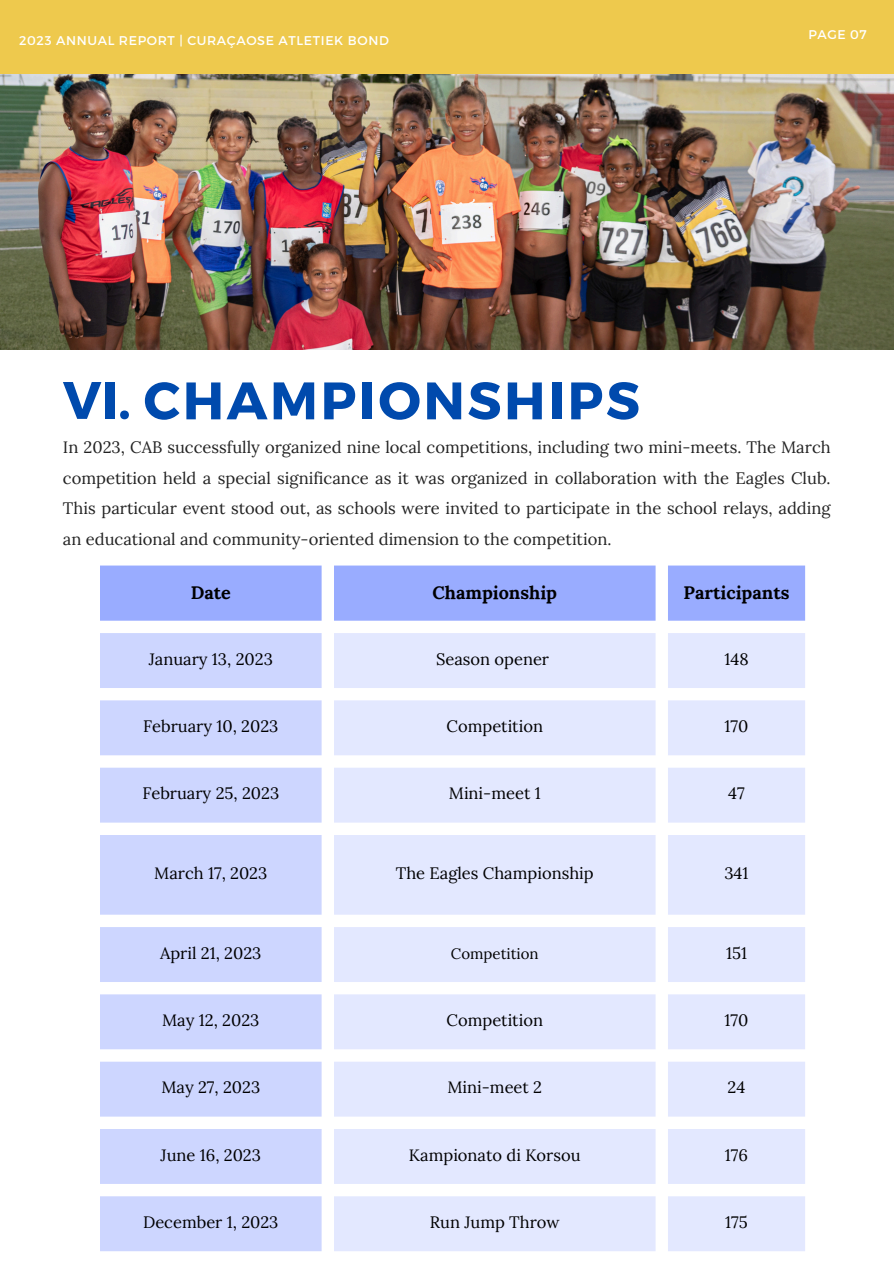
<style>
.page{position:relative;width:894px;height:1264px;background:#fff}
.page>*{position:absolute;margin:0;border:0;box-sizing:border-box;transform-origin:0 0}
.t1{font:700 52.65px "Montserrat";letter-spacing:.05em;color:#004aad}
.t2{font:700 18px "Lora";color:#000}
.t3{font:16.5px/30.3px "Lora";color:#222;text-align:justify}
.t4{font:16.5px "Lora";color:#000}
.t5{font:15px "Lora";color:#000}
.t6{font:12.6px "Montserrat";letter-spacing:.05em;color:#fff}
</style>
<div class="page">
<div style="left:0;top:0;width:893px;height:74px;background:#eec94d"></div>
<img style="left:0;top:75px;width:893px;height:274px">
<div style="left:100px;top:565px;width:704px;height:55px;background:#99acff"></div>
<svg style="left:100px;top:633px;width:221px;height:618px;fill:#cdd6ff"></svg>
<svg style="left:334px;top:633px;width:470px;height:618px;fill:#e3e8ff"></svg>
<p class="t6" style="left:19px;top:32px;width:371px">2023 ANNUAL REPORT | CURAÇAOSE ATLETIEK BOND</p>
<p class="t1" style="left:63px;top:366px;width:578px">VI. CHAMPIONSHIPS</p>
<p class="t6" style="left:808px;top:26px;width:60px">PAGE 07</p>
<p class="t3" style="left:63px;top:432px;width:769px">In 2023, CAB successfully organized nine local competitions, including two mini-meets. The March competition held a special significance as it was organized in collaboration with the Eagles Club.<br>This particular event stood out, as schools were invited to participate in the school relays, adding an educational and community-oriented dimension to the competition.</p>
<p class="t2" style="left:191px;top:581px;width:42px">Date</p>
<p class="t2" style="left:432px;top:581px;width:126px">Championship</p>
<p class="t2" style="left:683px;top:581px;width:107px">Participants</p>
<p class="t4" style="left:149px;top:648px;width:126px">January 13, 2023</p>
<h1 class="t4" style="left:436px;top:648px;width:114px">Season opener</h1>
<h1 class="t4" style="left:724px;top:648px;width:26px">148</h1>
<h2 class="t4" style="left:143px;top:715px;width:137px">February 10, 2023</h2>
<p class="t4" style="left:446px;top:715px;width:98px">Competition</p>
<p class="t4" style="left:724px;top:715px;width:25px">170</p>
<p class="t4" style="left:142px;top:782px;width:138px">February 25, 2023</p>
<p class="t4" style="left:448px;top:782px;width:93px">Mini-meet 1</p>
<p class="t4" style="left:728px;top:782px;width:18px">47</p>
<p class="t4" style="left:154px;top:862px;width:115px">March 17, 2023</p>
<p class="t4" style="left:395px;top:862px;width:199px">The Eagles Championship</p>
<p class="t4" style="left:724px;top:862px;width:26px">341</p>
<p class="t4" style="left:160px;top:942px;width:103px">April 21, 2023</p>
<p class="t5" style="left:451px;top:943px;width:89px">Competition</p>
<p class="t4" style="left:725px;top:942px;width:22px">151</p>
<p class="t4" style="left:162px;top:1009px;width:99px">May 12, 2023</p>
<p class="t4" style="left:446px;top:1009px;width:98px">Competition</p>
<p class="t4" style="left:724px;top:1009px;width:25px">170</p>
<p class="t4" style="left:161px;top:1076px;width:100px">May 27, 2023</p>
<p class="t4" style="left:447px;top:1076px;width:96px">Mini-meet 2</p>
<p class="t4" style="left:727px;top:1076px;width:19px">24</p>
<p class="t4" style="left:160px;top:1143px;width:102px">June 16, 2023</p>
<p class="t4" style="left:409px;top:1143px;width:173px">Kampionato di Korsou</p>
<p class="t4" style="left:724px;top:1143px;width:25px">176</p>
<p class="t4" style="left:143px;top:1211px;width:137px">December 1, 2023</p>
<p class="t4" style="left:429px;top:1211px;width:131px">Run Jump Throw</p>
<p class="t4" style="left:725px;top:1211px;width:24px">175</p>
</div>
